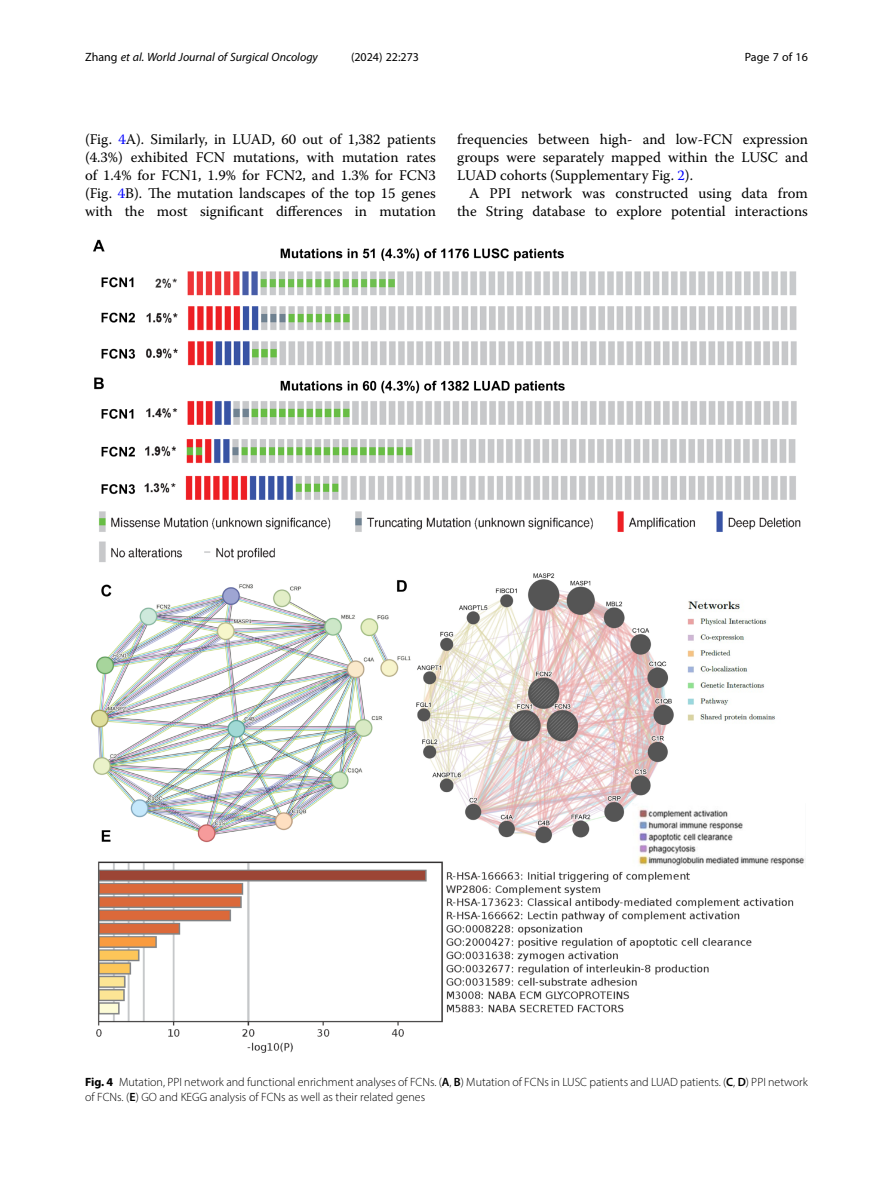
<style>
.page{position:relative;width:893px;height:1191px;background:#fff}
.page>*{position:absolute;margin:0;border:0;box-sizing:border-box;transform-origin:0 0}
.Body_Text{font:14.7px/18px "Warnock Pro";color:#000;text-align:justify}
.Body_Text_Indent{font:14.7px/18px "Warnock Pro";color:#000;text-align:right}
.Figure_Caption{font:300 12px/15px "Myriad Pro";color:#000}
.t1{font:italic 12px "Myriad Pro";color:#000}
.t2{font:12px "Myriad Pro";color:#000}
.s1{font-style:normal}
.s2{color:#00f}
.s3{font-weight:700}
.s4{font-weight:600}
</style>
<div class="page">
<img style="left:90px;top:239px;width:715px;height:814px">
<p class="t1" style="left:85px;top:50px;width:234px"><span class="s1">Zhang</span> et al. World Journal of Surgical Oncology</p>
<p class="t2" style="left:351px;top:50px;width:70px">(2024) 22:273</p>
<p class="t2" style="left:745px;top:50px;width:65px">Page 7 of 16</p>
<p class="Body_Text" style="left:85px;top:130px;width:352px">(Fig. <span class="s2">4</span>A). Similarly, in LUAD, 60 out of 1,382 patients (4.3%) exhibited FCN mutations, with mutation rates of 1.4% for FCN1, 1.9% for FCN2, and 1.3% for FCN3 (Fig. <span class="s2">4</span>B). The mutation landscapes of the top 15 genes with the most significant differences in mutation</p>
<p class="Body_Text" style="left:457px;top:130px;width:352px">frequencies between high- and low-FCN expression groups were separately mapped within the LUSC and LUAD cohorts (Supplementary Fig. <span class="s2">2</span>).</p>
<p class="Body_Text_Indent" style="left:457px;top:184px;width:352px">A PPI network was constructed using data from the String database to explore potential interactions</p>
<p class="Figure_Caption" style="left:85px;top:1074px;width:724px"><span class="s3">Fig. 4</span> Mutation, PPI network and functional enrichment analyses of FCNs. (<span class="s4">A</span>, <span class="s4">B</span>) Mutation of FCNs in LUSC patients and LUAD patients. (<span class="s4">C</span>, <span class="s4">D</span>) PPI network of FCNs. (<span class="s4">E</span>) GO and KEGG analysis of FCNs as well as their related genes</p>
</div>
